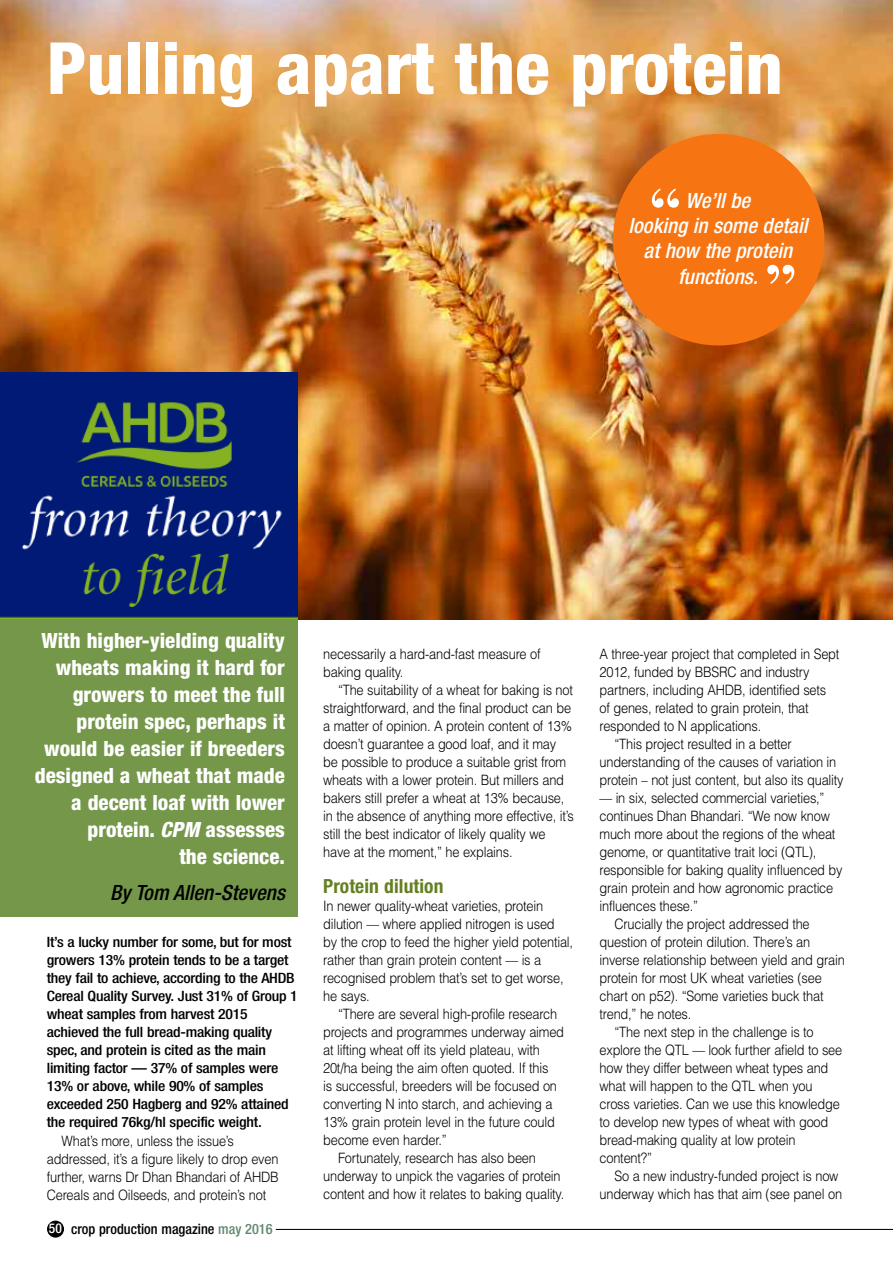
<style>
.page{position:relative;width:893px;height:1263px;background:#fff}
.page>*{position:absolute;margin:0;border:0;box-sizing:border-box;transform-origin:0 0}
.t1{font:800 condensed 72px "Helvetica Neue";color:#fff}
.t2{font:700 58.95px "Bodoni BT";color:#fff}
.t3{font:800 condensed 21px/27px "Helvetica Neue";color:#fff;text-align:right}
.t4{font:italic 500 condensed 21px/25.2px "Helvetica Neue";color:#fff;text-align:center}
.t5{font:italic 500 condensed 21px "Helvetica Neue";color:#000}
.t6{font:700 condensed 19.5px "Helvetica Neue";letter-spacing:.005em;color:#648022}
.t7{font:300 14.25px/18px "Helvetica";letter-spacing:-.015em;color:#000;scale:.9 1}
.t8{font:500 condensed 14.25px/18px "Helvetica Neue";letter-spacing:-.015em;color:#000;scale:1.1 1}
.t9{font:500 condensed 14.25px "Helvetica Neue";letter-spacing:-.015em;color:#000}
.s1{font-style:italic}
.s2{font-size:13.5px;color:#fff}
.s3{color:#60896c}
</style>
<div class="page">
<img style="left:0;top:0;width:893px;height:620px">
<div style="left:613px;top:134px;width:211px;height:211px;background:#f77412;border-radius:50%"></div>
<div style="left:47px;top:1220px;width:17px;height:17px;background:#000;border-radius:50%"></div>
<hr style="left:276px;top:1229px;width:617px;height:1px;background:#000">
<img style="left:0;top:373px;width:298px;height:247px">
<div style="left:0;top:620px;width:298px;height:297px;background:#74974a"></div>
<h1 class="t1" style="left:47px;top:43px;width:737px">Pulling apart the protein</h1>
<h2 class="t2" style="left:648px;top:189px;width:35px">“</h2>
<h3 class="t4" style="left:629px;top:190px;width:180px">We’ll be<br>looking in some detail at how the protein functions.</h3>
<h2 class="t2" style="left:764px;top:266px;width:35px">”</h2>
<h3 class="t3" style="left:35px;top:629px;width:252px">With higher-yielding quality wheats making it hard for growers to meet the full protein spec, perhaps it would be easier if breeders designed a wheat that made a decent loaf with lower protein. <span class="s1">CPM</span> assesses<br>the science.</h3>
<h3 class="t5" style="left:110px;top:885px;width:176px">By Tom Allen-Stevens</h3>
<p class="t8" style="left:47px;top:935px;width:230px">It’s a lucky number for some, but for most growers 13% protein tends to be a target they fail to achieve, according to the AHDB Cereal Quality Survey. Just 31% of Group 1 wheat samples from harvest 2015 achieved the full bread-making quality spec, and protein is cited as the main limiting factor –– 37% of samples were 13% or above, while 90% of samples exceeded 250 Hagberg and 92% attained the required 76kg/hl specific weight.</p>
<p class="t7" style="left:47px;top:1131px;width:259px;text-indent:15px">What’s more, unless the issue’s addressed, it’s a figure likely to drop even further, warns Dr Dhan Bhandari of AHDB Cereals and Oilseeds, and protein’s not</p>
<p class="t9" style="left:49px;top:1224px;width:225px"><span class="s2">50</span> crop production magazine <span class="s3">may 2016</span></p>
<p class="t7" style="left:323px;top:645px;width:243px">necessarily a hard-and-fast measure of baking quality.</p>
<p class="t7" style="left:323px;top:681px;width:280px;text-indent:15px">“The suitability of a wheat for baking is not straightforward, and the final product can be a matter of opinion. A protein content of 13% doesn’t guarantee a good loaf, and it may be possible to produce a suitable grist from wheats with a lower protein. But millers and bakers still prefer a wheat at 13% because, in the absence of anything more effective, it’s still the best indicator of likely quality we have at the moment,” he explains.</p>
<h3 class="t6" style="left:323px;top:879px;width:122px">Protein dilution</h3>
<p class="t7" style="left:323px;top:897px;width:279px">In newer quality-wheat varieties, protein dilution –– where applied nitrogen is used<br>by the crop to feed the higher yield potential, rather than grain protein content –– is a recognised problem that’s set to get worse, he says.</p>
<p class="t7" style="left:338px;top:1005px;width:245px">“There are several high-profile research</p>
<p class="t7" style="left:323px;top:1023px;width:269px">projects and programmes underway aimed</p>
<p class="t7" style="left:323px;top:1041px;width:242px">at lifting wheat off its yield plateau, with</p>
<p class="t7" style="left:323px;top:1059px;width:252px">20t/ha being the aim often quoted. If this</p>
<p class="t7" style="left:323px;top:1077px;width:261px">is successful, breeders will be focused on</p>
<p class="t7" style="left:323px;top:1095px;width:256px">converting N into starch, and achieving a</p>
<p class="t7" style="left:323px;top:1113px;width:259px">13% grain protein level in the future could</p>
<p class="t7" style="left:323px;top:1131px;width:139px">become even harder.”</p>
<p class="t7" style="left:338px;top:1149px;width:221px">Fortunately, research has also been</p>
<p class="t7" style="left:323px;top:1167px;width:265px">underway to unpick the vagaries of protein</p>
<p class="t7" style="left:323px;top:1185px;width:269px">content and how it relates to baking quality.</p>
<p class="t7" style="left:600px;top:645px;width:268px">A three-year project that completed in Sept</p>
<p class="t7" style="left:600px;top:663px;width:235px">2012, funded by BBSRC and industry</p>
<p class="t7" style="left:600px;top:681px;width:253px">partners, including AHDB, identified sets</p>
<p class="t7" style="left:600px;top:699px;width:234px">of genes, related to grain protein, that</p>
<p class="t7" style="left:600px;top:717px;width:181px">responded to N applications.</p>
<p class="t7" style="left:614px;top:735px;width:199px">“This project resulted in a better</p>
<p class="t7" style="left:600px;top:753px;width:265px">understanding of the causes of variation in</p>
<p class="t7" style="left:600px;top:771px;width:273px">protein – not just content, but also its quality</p>
<p class="t7" style="left:600px;top:789px;width:251px">–– in six, selected commercial varieties,”</p>
<p class="t7" style="left:600px;top:807px;width:257px">continues Dhan Bhandari. “We now know</p>
<p class="t7" style="left:600px;top:825px;width:264px">much more about the regions of the wheat</p>
<p class="t7" style="left:600px;top:843px;width:242px">genome, or quantitative trait loci (QTL),</p>
<p class="t7" style="left:600px;top:861px;width:272px">responsible for baking quality influenced by</p>
<p class="t7" style="left:600px;top:879px;width:261px">grain protein and how agronomic practice</p>
<p class="t7" style="left:600px;top:897px;width:111px">influences these.”</p>
<p class="t7" style="left:614px;top:915px;width:218px">Crucially the project addressed the</p>
<p class="t7" style="left:600px;top:933px;width:236px">question of protein dilution. There’s an</p>
<p class="t7" style="left:600px;top:951px;width:274px">inverse relationship between yield and grain</p>
<p class="t7" style="left:600px;top:969px;width:248px">protein for most UK wheat varieties (see</p>
<p class="t7" style="left:600px;top:987px;width:251px">chart on p52). “Some varieties buck that</p>
<p class="t7" style="left:600px;top:1005px;width:104px">trend,” he notes.</p>
<p class="t7" style="left:614px;top:1023px;width:223px">“The next step in the challenge is to</p>
<p class="t7" style="left:600px;top:1041px;width:271px">explore the QTL –– look further afield to see</p>
<p class="t7" style="left:600px;top:1059px;width:256px">how they differ between wheat types and</p>
<p class="t7" style="left:600px;top:1077px;width:238px">what will happen to the QTL when you</p>
<p class="t7" style="left:600px;top:1095px;width:269px">cross varieties. Can we use this knowledge</p>
<p class="t7" style="left:600px;top:1113px;width:256px">to develop new types of wheat with good</p>
<p class="t7" style="left:600px;top:1131px;width:219px">bread-making quality at low protein</p>
<p class="t7" style="left:600px;top:1149px;width:60px">content?”</p>
<p class="t7" style="left:614px;top:1167px;width:250px">So a new industry-funded project is now</p>
<p class="t7" style="left:600px;top:1185px;width:271px">underway which has that aim (see panel on</p>
</div>
